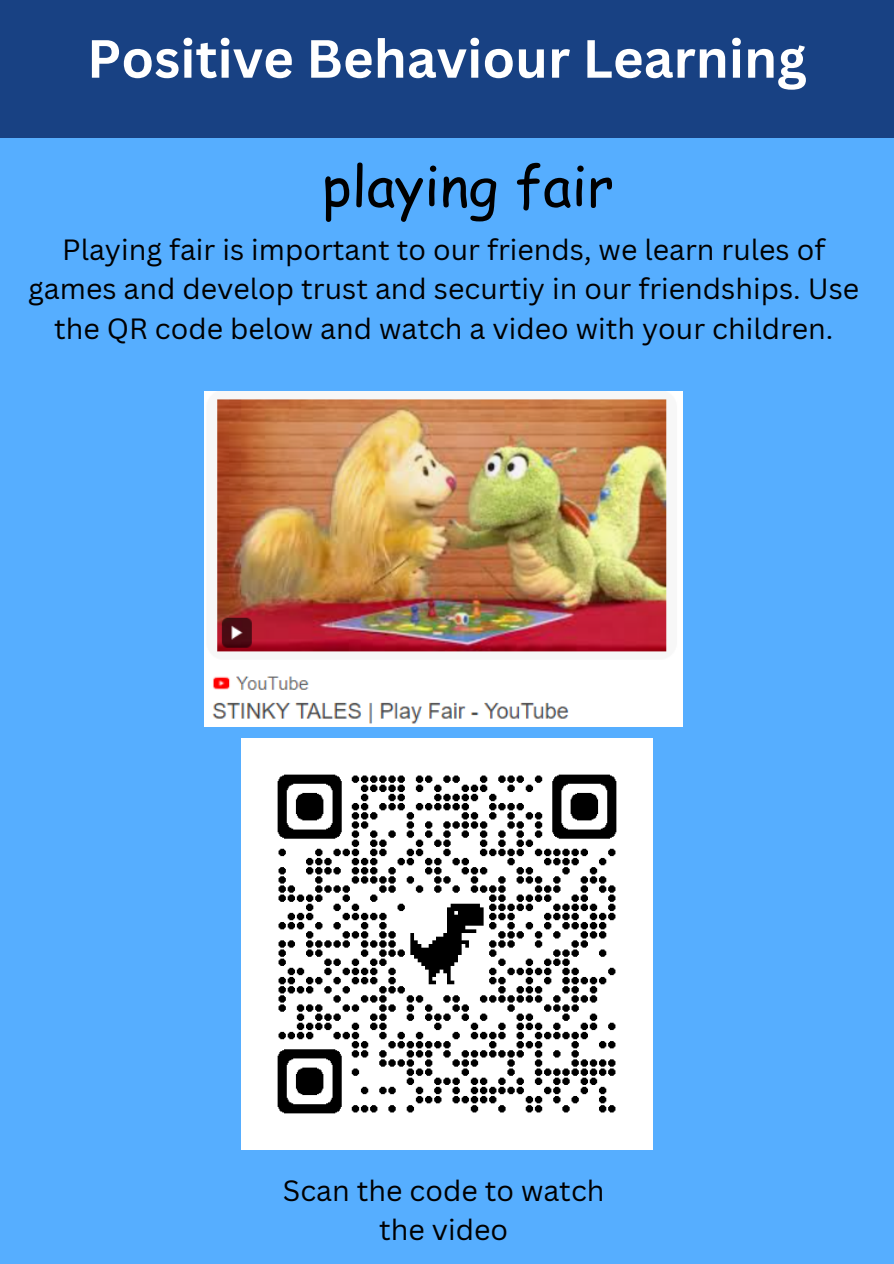
<style>
.page{position:relative;width:894px;height:1264px;background:#fff}
.page>*{position:absolute;margin:0;border:0;box-sizing:border-box;transform-origin:0 0}
.t1{font:55.5px "Comic Sans MS";color:#000}
.t2{font:700 52.5px "Canva Sans";color:#fff}
.t3{font:28.5px/39.3px "Canva Sans";color:#000;text-align:center}
</style>
<div class="page">
<div style="left:0;top:0;width:893px;height:1263px;background:#56aeff"></div>
<div style="left:0;top:0;width:893px;height:137px;background:#184183"></div>
<img style="left:241px;top:738px;width:410px;height:411px">
<img style="left:204px;top:391px;width:478px;height:335px">
<h2 class="t2" style="left:87px;top:22px;width:720px">Positive Behaviour Learning</h2>
<p class="t1" style="left:322px;top:145px;width:293px">playing fair</p>
<p class="t3" style="left:28px;top:229px;width:832px">Playing fair is important to our friends, we learn rules of games and develop trust and securtiy in our friendships. Use the QR code below and watch a video with your children.</p>
<p class="t3" style="left:283px;top:1169px;width:323px">Scan the code to watch the video</p>
</div>
